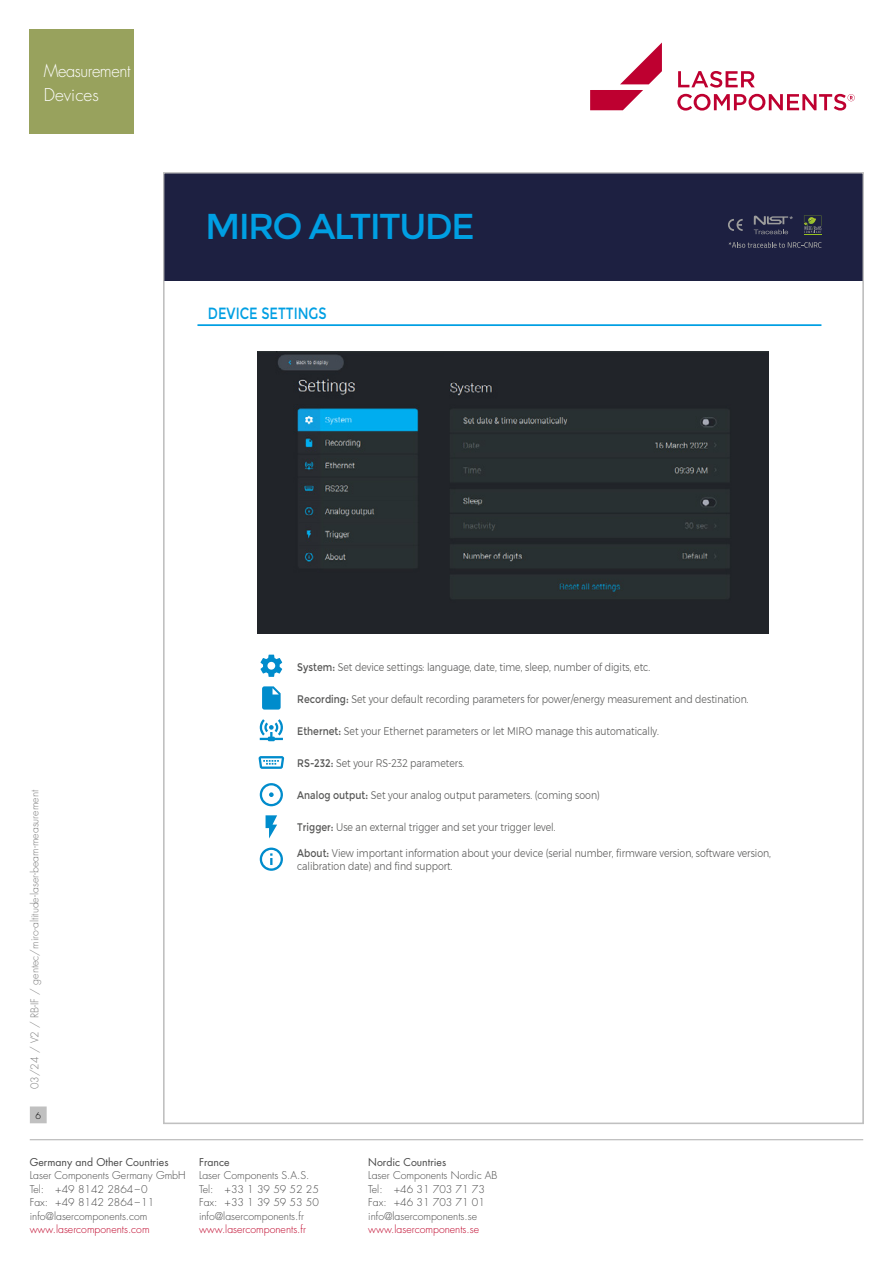
<style>
.page{position:relative;width:893px;height:1263px;background:#fff}
.page>*{position:absolute;margin:0;border:0;box-sizing:border-box;transform-origin:0 0}
.t1{font:36px "Montserrat";letter-spacing:-.05em;color:#009fe3}
.t2{font:300 17.25px/24px "Futura Std";letter-spacing:-.025em;color:#fff;scale:.95 1}
.t3{font:16.2px "Montserrat";color:#009fe3;scale:.8 1}
.t4{font:300 10.95px/12.8px "Montserrat";color:#575756;scale:.85 1}
.t5{font:300 10.5px/13.5px "Futura Std";color:#484848}
.t6{font:300 10.5px "Futura Std";color:#be0027}
.t7{font:300 10.5px "Futura Std";color:#7c7c7c}
.t8{font:10.5px "Futura Std";color:#484848}
.t9{font:300 9px "Futura Std";color:#000}
.s1{font-weight:400}
</style>
<div class="page">
<hr style="left:30px;top:1139px;width:833px;height:1px;background:#c0c0c0">
<div style="left:31px;top:1107px;width:15px;height:16px;background:#c0c0c0"></div>
<div style="left:30px;top:1106px;width:17px;height:17px;border:1px solid #c0c0c0"></div>
<svg style="left:677px;top:71px;width:178px;height:40px"></svg>
<svg style="left:590px;top:43px;width:72px;height:67px"></svg>
<div style="left:164px;top:173px;width:699px;height:108px;background:#1d2041"></div>
<img style="left:258px;top:352px;width:511px;height:282px">
<svg style="left:260px;top:655px;width:22px;height:22px"></svg>
<svg style="left:266px;top:815px;width:11px;height:23px"></svg>
<svg style="left:260px;top:783px;width:23px;height:23px"></svg>
<svg style="left:262px;top:686px;width:19px;height:24px"></svg>
<svg style="left:259px;top:756px;width:25px;height:13px"></svg>
<svg style="left:260px;top:847px;width:23px;height:24px"></svg>
<svg style="left:260px;top:719px;width:23px;height:22px"></svg>
<svg style="left:728px;top:219px;width:15px;height:12px"></svg>
<svg style="left:804px;top:216px;width:17px;height:19px"></svg>
<svg style="left:729px;top:242px;width:92px;height:6px"></svg>
<svg style="left:754px;top:215px;width:39px;height:19px"></svg>
<hr style="left:197px;top:324px;width:624px;height:2px;background:#009fe3">
<div style="left:30px;top:30px;width:104px;height:104px;background:#98a25d"></div>
<h2 class="t2" style="left:44px;top:59px;width:93px">Measurement<br>Devices</h2>
<h1 class="t1" style="left:205px;top:206px;width:271px">MIRO ALTITUDE</h1>
<h3 class="t3" style="left:208px;top:304px;width:150px">DEVICE SETTINGS</h3>
<p class="t7" style="left:28px;top:1089px;width:301px;rotate:-90deg">03/24 / V2 / RB-IF / gentec/miro-altitude-laser-beam-measurement</p>
<p class="t9" style="left:35px;top:1110px;width:7px">6</p>
<p class="t4" style="left:297px;top:661px;width:417px"><span class="s1">System:</span> Set device settings: language, date, time, sleep, number of digits, etc.</p>
<p class="t4" style="left:297px;top:693px;width:532px"><span class="s1">Recording:</span> Set your default recording parameters for power/energy measurement and destination.</p>
<p class="t4" style="left:297px;top:724px;width:427px"><span class="s1">Ethernet:</span> Set your Ethernet parameters or let MIRO manage this automatically.</p>
<p class="t4" style="left:297px;top:756px;width:198px"><span class="s1">RS-232:</span> Set your RS-232 parameters.</p>
<p class="t4" style="left:297px;top:788px;width:357px"><span class="s1">Analog output:</span> Set your analog output parameters. (coming soon)</p>
<p class="t4" style="left:297px;top:820px;width:305px"><span class="s1">Trigger:</span> Use an external trigger and set your trigger level.</p>
<p class="t4" style="left:297px;top:846px;width:559px"><span class="s1">About:</span> View important information about your device (serial number, firmware version, software version, calibration date) and find support.</p>
<p class="t8" style="left:30px;top:1155px;width:140px">Germany and Other Countries</p>
<p class="t5" style="left:30px;top:1169px;width:157px">Laser Components Germany GmbH<br>Tel: +49 8142 2864–0<br>Fax: +49 8142 2864–11 info@lasercomponents.com</p>
<p class="t6" style="left:30px;top:1223px;width:121px">www.lasercomponents.com</p>
<p class="t8" style="left:199px;top:1155px;width:32px">France</p>
<p class="t5" style="left:199px;top:1169px;width:121px">Laser Components S.A.S.<br>Tel: +33 1 39 59 52 25<br>Fax: +33 1 39 59 53 50 info@lasercomponents.fr</p>
<p class="t6" style="left:199px;top:1223px;width:108px">www.lasercomponents.fr</p>
<p class="t8" style="left:368px;top:1155px;width:79px">Nordic Countries</p>
<p class="t5" style="left:368px;top:1169px;width:131px">Laser Components Nordic AB<br>Tel: +46 31 703 71 73<br>Fax: +46 31 703 71 01 info@lasercomponents.se</p>
<p class="t6" style="left:368px;top:1223px;width:112px">www.lasercomponents.se</p>
</div>
